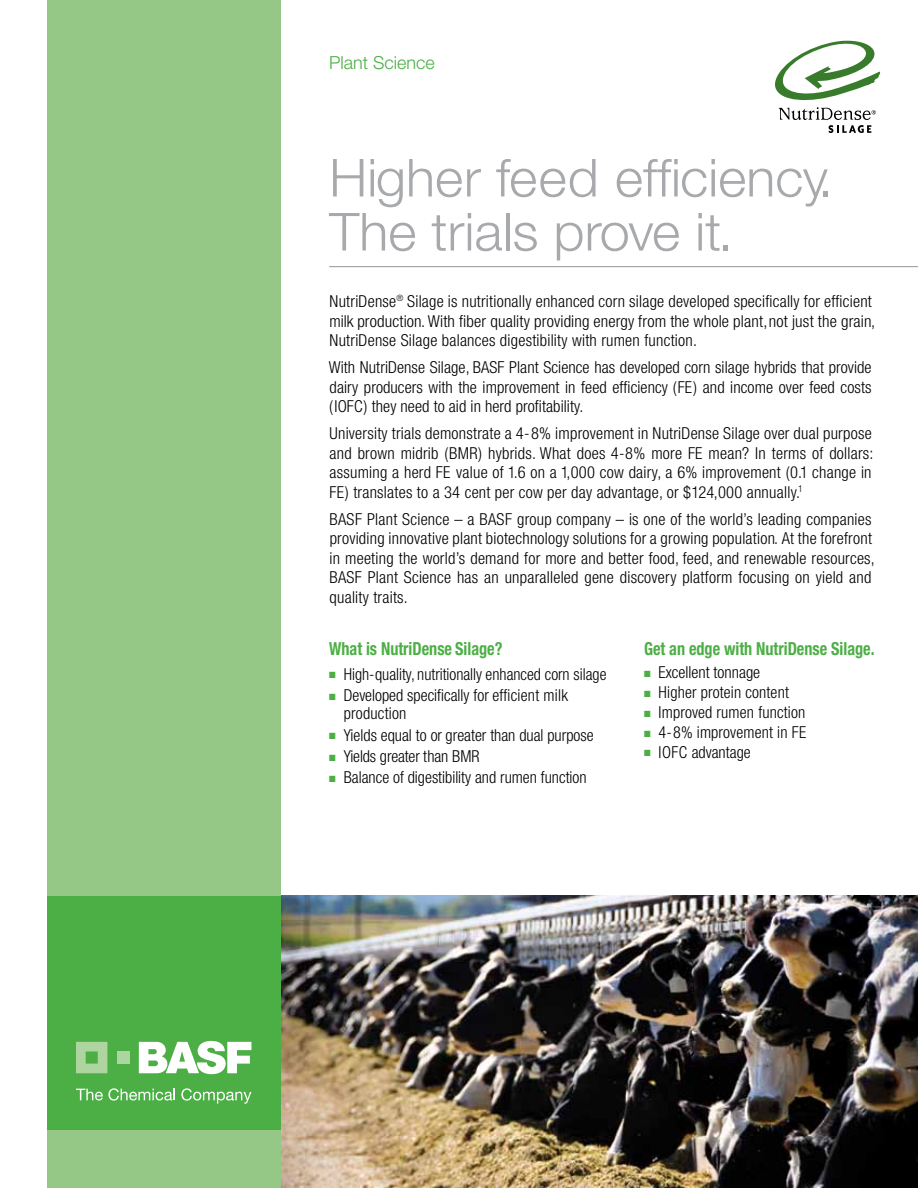
<style>
.page{position:relative;width:918px;height:1188px;background:#fff}
.page>*{position:absolute;margin:0;border:0;box-sizing:border-box;transform-origin:0 0}
.t1{font:300 52.5px/54px "Helvetica Neue";color:#a7a9ac}
.t2{font:700 condensed 18px "Helvetica Neue";color:#4caf45;scale:.9 1}
.t3{font:300 18px "Helvetica Neue";color:#4caf45}
.t4{font:300 condensed 16.5px/19.5px "Helvetica Neue";letter-spacing:.015em;color:#000}
.t5{font:300 condensed 16.5px "Helvetica Neue";letter-spacing:-.01em;color:#000}
.s1{color:#4caf45}
</style>
<div class="page">
<img style="left:281px;top:896px;width:637px;height:292px">
<div style="left:47px;top:0;width:234px;height:1188px;background:#95c886"></div>
<svg style="left:775px;top:41px;width:105px;height:92px"></svg>
<hr style="left:329px;top:266px;width:589px;height:1px;background:#939598">
<div style="left:47px;top:896px;width:234px;height:234px;background:#4caf45"></div>
<svg style="left:76px;top:1088px;width:99px;height:13px"></svg>
<svg style="left:181px;top:1088px;width:70px;height:16px"></svg>
<svg style="left:139px;top:1041px;width:112px;height:33px"></svg>
<svg style="left:76px;top:1042px;width:31px;height:31px"></svg>
<div style="left:117px;top:1052px;width:12px;height:12px;background:#aed4a0"></div>
<p class="t3" style="left:329px;top:52px;width:107px">Plant Science</p>
<h1 class="t1" style="left:329px;top:150px;width:505px">Higher feed efficiency.<br>The trials prove it.</h1>
<p class="t4" style="left:330px;top:291px;width:547px">NutriDense<sup>®</sup> Silage is nutritionally enhanced corn silage developed specifically for efficient milk production. With fiber quality providing energy from the whole plant, not just the grain,<br>NutriDense Silage balances digestibility with rumen function.</p>
<p class="t4" style="left:329px;top:357px;width:544px;text-align:justify">With NutriDense Silage, BASF Plant Science has developed corn silage hybrids that provide dairy producers with the improvement in feed efficiency (FE) and income over feed costs (IOFC) they need to aid in herd profitability.</p>
<p class="t4" style="left:330px;top:424px;width:546px;text-align:justify">University trials demonstrate a 4-8% improvement in NutriDense Silage over dual purpose and brown midrib (BMR) hybrids. What does 4-8% more FE mean? In terms of dollars: assuming a herd FE value of 1.6 on a 1,000 cow dairy, a 6% improvement (0.1 change in FE) translates to a 34 cent per cow per day advantage, or $124,000 annually.<sup>1</sup></p>
<p class="t4" style="left:329px;top:509px;width:547px">BASF Plant Science – a BASF group company – is one of the world’s leading companies providing innovative plant biotechnology solutions for a growing population. At the forefront in meeting the world’s demand for more and better food, feed, and renewable resources, BASF Plant Science has an unparalleled gene discovery platform focusing on yield and quality traits.</p>
<p class="t2" style="left:329px;top:638px;width:194px">What is NutriDense Silage?</p>
<p class="t4" style="left:329px;top:664px;width:279px"><span class="s1">■</span> High-quality, nutritionally enhanced corn silage</p>
<p class="t4" style="left:344px;top:686px;width:226px;line-height:18px;text-indent:-15px"><span class="s1">■</span> Developed specifically for efficient milk production</p>
<p class="t4" style="left:329px;top:725px;width:266px"><span class="s1">■</span> Yields equal to or greater than dual purpose</p>
<p class="t5" style="left:329px;top:747px;width:152px"><span class="s1">■</span> Yields greater than BMR</p>
<p class="t4" style="left:329px;top:768px;width:259px"><span class="s1">■</span> Balance of digestibility and rumen function</p>
<p class="t2" style="left:644px;top:638px;width:258px">Get an edge with NutriDense Silage.</p>
<p class="t4" style="left:644px;top:663px;width:118px"><span class="s1">■</span> Excellent tonnage</p>
<p class="t4" style="left:644px;top:683px;width:146px"><span class="s1">■</span> Higher protein content</p>
<p class="t4" style="left:644px;top:702px;width:163px"><span class="s1">■</span> Improved rumen function</p>
<p class="t4" style="left:644px;top:722px;width:164px"><span class="s1">■</span> 4-8% improvement in FE</p>
<p class="t4" style="left:644px;top:742px;width:108px"><span class="s1">■</span> IOFC advantage</p>
</div>
